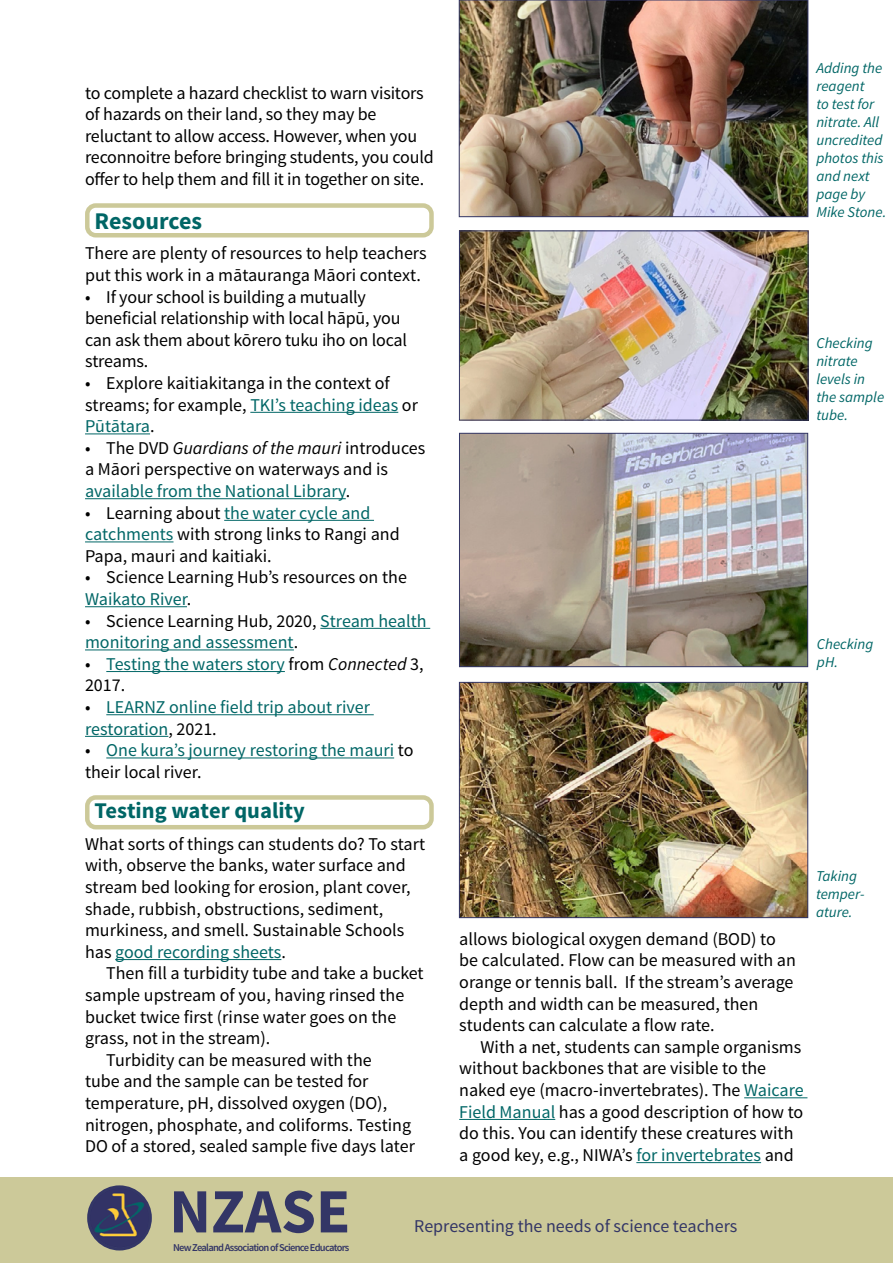
<style>
.page{position:relative;width:893px;height:1263px;background:#fff}
.page>*{position:absolute;margin:0;border:0;box-sizing:border-box;transform-origin:0 0}
.t1{font:700 63px "Source Sans Pro";color:#333666}
.t2{font:700 24px "Source Sans Pro";color:#066}
.Sub_head_teal{font:700 22.5px "Source Sans Pro";color:#066}
.t3{font:18px/21.6px "Source Sans Pro";color:#000}
.t4{font:18px/21.6px "Source Sans Pro";color:#066}
.t5{font:18px "Source Sans Pro";color:#333666}
.t6{font:italic 15px/18px "Source Sans Pro";color:#066}
.t7{font:600 10.5px "Source Sans Pro";letter-spacing:-.07em;color:#333666}
.s1{color:#066}
.s2{font-style:italic}
.s3{color:#000}
.s4{font-style:italic;color:#000}
</style>
<div class="page">
<div style="left:0;top:1178px;width:893px;height:85px;background:#ccc999"></div>
<img style="left:84px;top:1177px;width:76px;height:74px">
<div style="left:87px;top:1185px;width:65px;height:65px;border:3px solid #333666;border-radius:50%"></div>
<div style="left:85px;top:203px;width:349px;height:34px;border:4px solid #ccc999;border-radius:9px"></div>
<div style="left:85px;top:795px;width:349px;height:34px;border:4px solid #ccc999;border-radius:9px"></div>
<hr style="left:250px;top:412px;width:148px;height:1px;background:#066">
<hr style="left:85px;top:433px;width:65px;height:1px;background:#066">
<hr style="left:85px;top:498px;width:261px;height:1px;background:#066">
<hr style="left:224px;top:520px;width:150px;height:1px;background:#066">
<hr style="left:85px;top:541px;width:89px;height:1px;background:#066">
<hr style="left:85px;top:606px;width:102px;height:1px;background:#066">
<hr style="left:320px;top:628px;width:110px;height:1px;background:#066">
<hr style="left:85px;top:649px;width:209px;height:1px;background:#066">
<hr style="left:106px;top:671px;width:179px;height:1px;background:#066">
<hr style="left:106px;top:714px;width:268px;height:1px;background:#066">
<hr style="left:85px;top:736px;width:83px;height:1px;background:#066">
<hr style="left:106px;top:757px;width:288px;height:1px;background:#066">
<hr style="left:115px;top:959px;width:166px;height:1px;background:#066">
<hr style="left:744px;top:1097px;width:63px;height:1px;background:#066">
<hr style="left:459px;top:1119px;width:96px;height:1px;background:#066">
<hr style="left:636px;top:1162px;width:125px;height:1px;background:#066">
<img style="left:461px;top:2px;width:345px;height:213px">
<div style="left:459px;top:0;width:349px;height:217px;border:1px solid #333666"></div>
<img style="left:461px;top:233px;width:345px;height:185px">
<div style="left:459px;top:231px;width:349px;height:189px;border:1px solid #333666"></div>
<img style="left:461px;top:435px;width:345px;height:230px">
<div style="left:459px;top:433px;width:349px;height:234px;border:1px solid #333666"></div>
<img style="left:461px;top:684px;width:345px;height:232px">
<div style="left:459px;top:682px;width:349px;height:236px;border:1px solid #333666"></div>
<p class="t3" style="left:85px;top:82px;width:350px">to complete a hazard checklist to warn visitors of hazards on their land, so they may be reluctant to allow access. However, when you reconnoitre before bringing students, you could offer to help them and fill it in together on site.</p>
<p class="t2" style="left:95px;top:206px;width:109px">Resources</p>
<p class="t3" style="left:85px;top:243px;width:343px">There are plenty of resources to help teachers put this work in a mātauranga Māori context.</p>
<p class="t3" style="left:85px;top:286px;width:324px">• If your school is building a mutually beneficial relationship with local hāpū, you can ask them about kōrero tuku iho on local streams.</p>
<p class="t3" style="left:85px;top:372px;width:334px">• Explore kaitiakitanga in the context of streams; for example, <span class="s1">TKI’s teaching ideas</span> or<br><span class="s1">Pūtātara</span>.</p>
<p class="t3" style="left:85px;top:437px;width:342px">• The DVD <span class="s2">Guardians of the mauri</span> introduces a Māori perspective on waterways and is <span class="s1">available from the National Library</span>.</p>
<p class="t3" style="left:85px;top:502px;width:316px">• Learning about <span class="s1">the water cycle and catchments</span> with strong links to Rangi and<br>Papa, mauri and kaitiaki.</p>
<p class="t3" style="left:85px;top:567px;width:323px">• Science Learning Hub’s resources on the<br><span class="s1">Waikato River</span>.</p>
<p class="t4" style="left:85px;top:610px;width:343px"><span class="s3">• Science Learning Hub, 2020,</span> Stream health monitoring and assessment<span class="s3">.</span></p>
<p class="t4" style="left:85px;top:653px;width:340px"><span class="s3">•</span> Testing the waters story <span class="s3">from</span> <span class="s4">Connected</span> <span class="s3">3,<br>2017.</span></p>
<p class="t4" style="left:85px;top:696px;width:287px"><span class="s3">•</span> LEARNZ online field trip about river restoration<span class="s3">, 2021.</span></p>
<p class="t4" style="left:85px;top:740px;width:330px"><span class="s3">•</span> One kura’s journey restoring the mauri <span class="s3">to their local river.</span></p>
<p class="Sub_head_teal" style="left:95px;top:796px;width:212px">Testing water quality</p>
<p class="t3" style="left:85px;top:833px;width:342px">What sorts of things can students do? To start with, observe the banks, water surface and stream bed looking for erosion, plant cover, shade, rubbish, obstructions, sediment, murkiness, and smell. Sustainable Schools has <span class="s1">good recording sheets</span>.</p>
<p class="t3" style="left:85px;top:963px;width:340px;text-indent:21px">Then fill a turbidity tube and take a bucket sample upstream of you, having rinsed the bucket twice first (rinse water goes on the grass, not in the stream).</p>
<p class="t3" style="left:85px;top:1049px;width:331px;text-indent:21px">Turbidity can be measured with the<br>tube and the sample can be tested for temperature, pH, dissolved oxygen (DO), nitrogen, phosphate, and coliforms. Testing DO of a stored, sealed sample five days later</p>
<p class="t3" style="left:459px;top:928px;width:338px">allows biological oxygen demand (BOD) to be calculated. Flow can be measured with an orange or tennis ball. If the stream’s average depth and width can be measured, then students can calculate a flow rate.</p>
<p class="t3" style="left:459px;top:1036px;width:346px;text-indent:21px">With a net, students can sample organisms without backbones that are visible to the naked eye (macro-invertebrates). The <span class="s1">Waicare Field Manual</span> has a good description of how to do this. You can identify these creatures with a good key, e.g., NIWA’s <span class="s1">for invertebrates</span> and</p>
<h1 class="t1" style="left:169px;top:1171px;width:183px">NZASE</h1>
<p class="t7" style="left:173px;top:1241px;width:178px">New Zealand Association of Science Educators</p>
<p class="t5" style="left:414px;top:1215px;width:325px">Representing the needs of science teachers</p>
<p class="t6" style="left:816px;top:59px;width:71px">Adding the reagent<br>to test for nitrate. All uncredited photos this and next page by<br>Mike Stone.</p>
<p class="t6" style="left:816px;top:334px;width:69px">Checking nitrate levels in the sample tube.</p>
<p class="t6" style="left:817px;top:635px;width:58px">Checking pH.</p>
<p class="t6" style="left:816px;top:867px;width:50px">Taking temper&shy;ature.</p>
</div>
